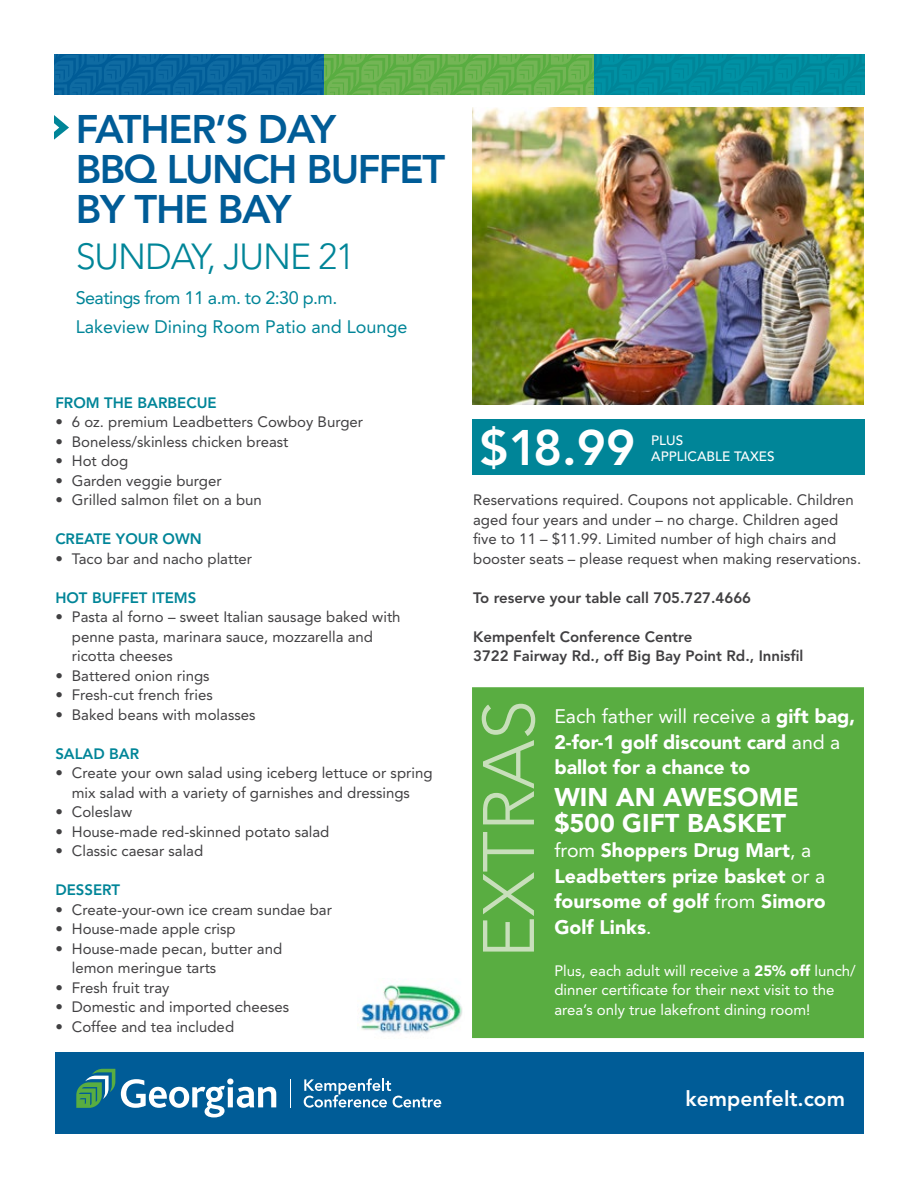
<style>
.page{position:relative;width:918px;height:1188px;background:#fff}
.page>*{position:absolute;margin:0;border:0;box-sizing:border-box;transform-origin:0 0}
.t1{font:300 72px "Avenir LT Std";letter-spacing:-.005em;color:#c8dfbb}
.t2{font:800 49.5px "Avenir LT Std";color:#fff}
.t3{font:800 39.6px/39.6px "Avenir LT Std";letter-spacing:-.035em;color:#005c97}
.t4{font:300 36px "Avenir LT Std";letter-spacing:-.03em;color:#008598}
.t5{font:900 25.5px/25.5px "Avenir LT Std";color:#fff}
.t6{font:800 21px "Avenir LT Std";color:#fff}
.t7{font:900 19.5px/25.5px "Avenir LT Std";color:#fff}
.t8{font:18px/28.3px "Avenir LT Std";color:#008598}
.t9{font:15px/19.5px "Avenir LT Std";color:#414042}
.t10{font:15px/19.5px "Avenir LT Std";color:#fff}
.t11{font:800 15px/19.5px "Avenir LT Std";color:#414042}
.t12{font:800 15px "Avenir LT Std";color:#008598}
.t13{font:500 13.5px/16.2px "Avenir LT Std";color:#fff}
.s1{font-weight:400}
.s2{font-weight:900}
</style>
<div class="page">
<div style="left:472px;top:420px;width:392px;height:55px;background:#008598"></div>
<img style="left:54px;top:54px;width:270px;height:40px">
<svg style="left:324px;top:54px;width:270px;height:40px;background:#68b14c"></svg>
<div style="left:594px;top:54px;width:270px;height:40px;background:#008da0"></div>
<svg style="left:54px;top:115px;width:15px;height:25px"></svg>
<div style="left:55px;top:1052px;width:809px;height:82px;background:#005c97"></div>
<svg style="left:290px;top:1079px;width:1px;height:28px"></svg>
<svg style="left:304px;top:1078px;width:137px;height:30px"></svg>
<svg style="left:121px;top:1078px;width:155px;height:39px"></svg>
<svg style="left:76px;top:1069px;width:39px;height:39px"></svg>
<img style="left:472px;top:108px;width:392px;height:297px">
<div style="left:472px;top:687px;width:392px;height:351px;background:#59ad41"></div>
<img style="left:357px;top:984px;width:105px;height:50px">
<h3 class="t3" style="left:76px;top:110px;width:371px">FATHER’S DAY<br>BBQ LUNCH BUFFET<br>BY THE BAY</h3>
<h3 class="t4" style="left:76px;top:236px;width:281px">SUNDAY, JUNE 21</h3>
<p class="t8" style="left:76px;top:284px;width:333px">Seatings from 11 a.m. to 2:30 p.m.<br>Lakeview Dining Room Patio and Lounge</p>
<p class="t12" style="left:55px;top:394px;width:163px">FROM THE BARBECUE</p>
<p class="t9" style="left:55px;top:412px;width:309px">• 6 oz. premium Leadbetters Cowboy Burger</p>
<p class="t9" style="left:55px;top:432px;width:235px">• Boneless/skinless chicken breast</p>
<p class="t9" style="left:55px;top:451px;width:74px">• Hot dog</p>
<p class="t9" style="left:55px;top:471px;width:168px">• Garden veggie burger</p>
<p class="t9" style="left:55px;top:490px;width:208px">• Grilled salmon filet on a bun</p>
<p class="t12" style="left:55px;top:530px;width:148px">CREATE YOUR OWN</p>
<p class="t9" style="left:55px;top:549px;width:198px">• Taco bar and nacho platter</p>
<p class="t12" style="left:55px;top:589px;width:143px">HOT BUFFET ITEMS</p>
<p class="t9" style="left:72px;top:607px;width:330px;text-indent:-16px">• Pasta al forno – sweet Italian sausage baked with penne pasta, marinara sauce, mozzarella and ricotta cheeses</p>
<p class="t9" style="left:55px;top:666px;width:156px">• Battered onion rings</p>
<p class="t9" style="left:55px;top:685px;width:159px">• Fresh-cut french fries</p>
<p class="t9" style="left:55px;top:705px;width:202px">• Baked beans with molasses</p>
<p class="t12" style="left:55px;top:745px;width:85px">SALAD BAR</p>
<p class="t9" style="left:55px;top:763px;width:379px;text-align:center">• Create your own salad using iceberg lettuce or spring mix salad with a variety of garnishes and dressings</p>
<p class="t9" style="left:55px;top:802px;width:78px">• Coleslaw</p>
<p class="t9" style="left:55px;top:822px;width:276px">• House-made red-skinned potato salad</p>
<p class="t9" style="left:55px;top:841px;width:149px">• Classic caesar salad</p>
<p class="t12" style="left:55px;top:881px;width:66px">DESSERT</p>
<p class="t9" style="left:55px;top:900px;width:278px">• Create-your-own ice cream sundae bar</p>
<p class="t9" style="left:55px;top:919px;width:182px">• House-made apple crisp</p>
<p class="t9" style="left:72px;top:939px;width:212px;text-indent:-16px">• House-made pecan, butter and lemon meringue tarts</p>
<p class="t9" style="left:55px;top:978px;width:116px">• Fresh fruit tray</p>
<p class="t9" style="left:55px;top:997px;width:235px">• Domestic and imported cheeses</p>
<p class="t9" style="left:55px;top:1017px;width:180px">• Coffee and tea included</p>
<h2 class="t2" style="left:479px;top:418px;width:158px">$18.99</h2>
<p class="t13" style="left:651px;top:433px;width:125px">PLUS<br>APPLICABLE TAXES</p>
<p class="t9" style="left:473px;top:490px;width:390px">Reservations required. Coupons not applicable. Children aged four years and under – no charge. Children aged five to 11 – $11.99. Limited number of high chairs and booster seats – please request when making reservations.</p>
<p class="t11" style="left:473px;top:588px;width:279px">To reserve your table call 705.727.4666</p>
<p class="t11" style="left:473px;top:627px;width:332px">Kempenfelt Conference Centre<br>3722 Fairway Rd., off Big Bay Point Rd., Innisfil</p>
<h1 class="t1" style="left:467px;top:959px;width:260px;rotate:-90deg">EXTRAS</h1>
<h3 class="t7" style="left:554px;top:703px;width:302px"><span class="s1">Each father will receive a</span> gift bag,<br>2-for-1 golf discount card <span class="s1">and a </span>ballot for a chance to</h3>
<h3 class="t5" style="left:554px;top:785px;width:246px">WIN AN AWESOME $500 GIFT BASKET</h3>
<h3 class="t7" style="left:554px;top:838px;width:273px"><span class="s1">from</span> Shoppers Drug Mart<span class="s1">, a<br></span>Leadbetters prize basket <span class="s1">or a </span>foursome of golf <span class="s1">from</span> Simoro<br>Golf Links<span class="s1">.</span></h3>
<p class="t10" style="left:554px;top:961px;width:303px">Plus, each adult will receive a <span class="s2">25% off</span> lunch/ dinner certificate for their next visit to the area’s only true lakefront dining room!</p>
<h3 class="t6" style="left:686px;top:1086px;width:161px">kempenfelt.com</h3>
</div>
